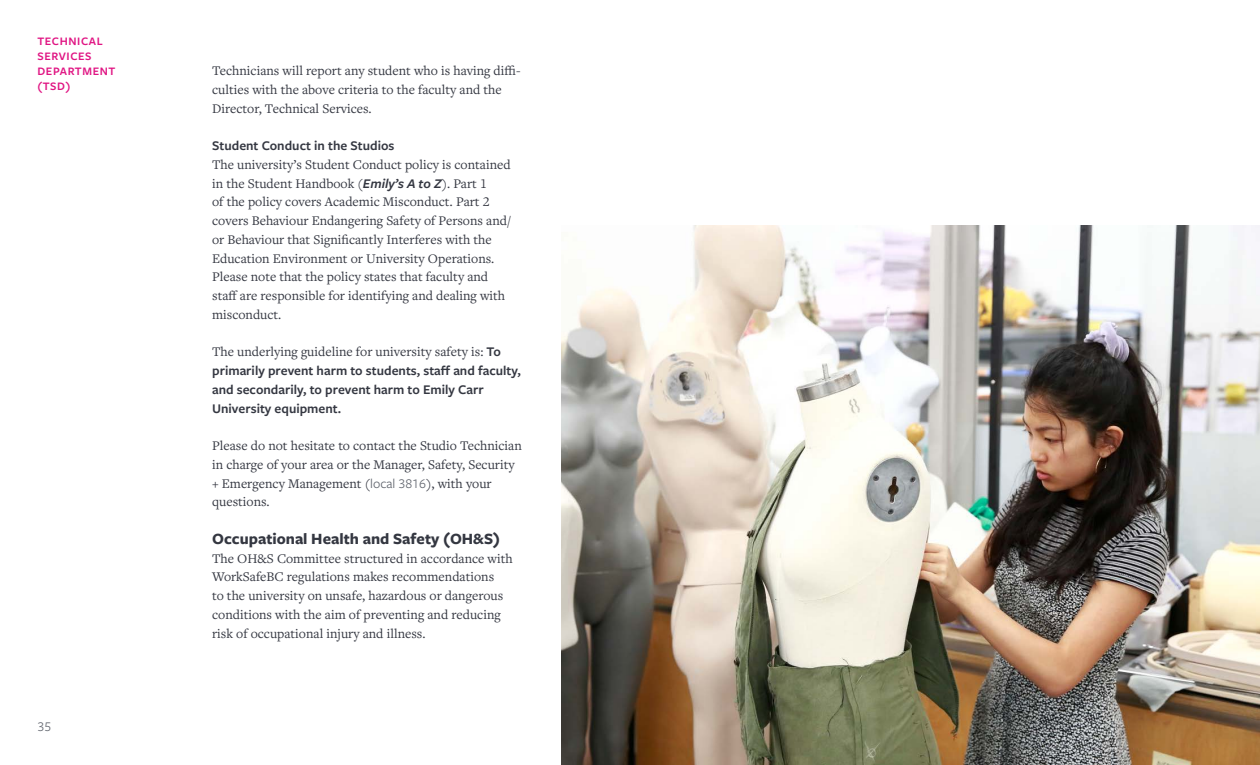
<style>
.page{position:relative;width:1260px;height:765px;background:#fff}
.page>*{position:absolute;margin:0;border:0;box-sizing:border-box;transform-origin:0 0}
.t1{font:700 16.25px "Freight Sans Pro";color:#343741}
.Text{font:13.75px/18.8px "Freight Text Pro";color:#343741}
.Text-2{font:600 13.75px/18.8px "Freight Sans Pro";color:#343741}
.t2{font:13.75px "Freight Sans Pro";color:#62666f}
.Text-3{font:600 11.88px/15px "Freight Sans Pro";letter-spacing:.05em;color:#e01583}
.s1{font-family:"Freight Sans Pro";font-weight:600;font-style:italic}
.s2{font-family:"Freight Text Pro";font-weight:400}
.s3{font-family:"Freight Sans Pro";color:#62666f}
</style>
<div class="page">
<img style="left:561px;top:225px;width:699px;height:540px">
<p class="Text-3" style="left:38px;top:33px;width:67px">TECHNICAL</p>
<p class="Text-3" style="left:38px;top:48px;width:79px">SERVICES<br>DEPARTMENT</p>
<p class="Text-3" style="left:38px;top:78px;width:35px">(TSD)</p>
<p class="t2" style="left:38px;top:718px;width:15px">35</p>
<p class="Text" style="left:212px;top:61px;width:310px">Technicians will report any student who is having diffi&shy;culties with the above criteria to the faculty and the<br>Director, Technical Services.</p>
<p class="Text-2" style="left:212px;top:136px;width:184px">Student Conduct in the Studios</p>
<p class="Text" style="left:212px;top:154px;width:300px">The university’s Student Conduct policy is contained in the Student Handbook (<span class="s1">Emily’s A to Z</span>). Part 1<br>of the policy covers Academic Misconduct. Part 2 covers Behaviour Endangering Safety of Persons and/ or Behaviour that Significantly Interferes with the Education Environment or University Operations.<br>Please note that the policy states that faculty and staff are responsible for identifying and dealing with misconduct.</p>
<p class="Text-2" style="left:212px;top:342px;width:310px"><span class="s2">The underlying guideline for university safety is:</span> To primarily prevent harm to students, staff and faculty, and secondarily, to prevent harm to Emily Carr University equipment.</p>
<p class="Text" style="left:212px;top:436px;width:311px">Please do not hesitate to contact the Studio Technician in charge of your area or the Manager, Safety, Security + Emergency Management (<span class="s3">local 3816</span>), with your questions.</p>
<h4 class="t1" style="left:212px;top:527px;width:290px">Occupational Health and Safety (OH&amp;S)</h4>
<p class="Text" style="left:212px;top:548px;width:302px">The OH&amp;S Committee structured in accordance with WorkSafeBC regulations makes recommendations<br>to the university on unsafe, hazardous or dangerous conditions with the aim of preventing and reducing risk of occupational injury and illness.</p>
</div>
